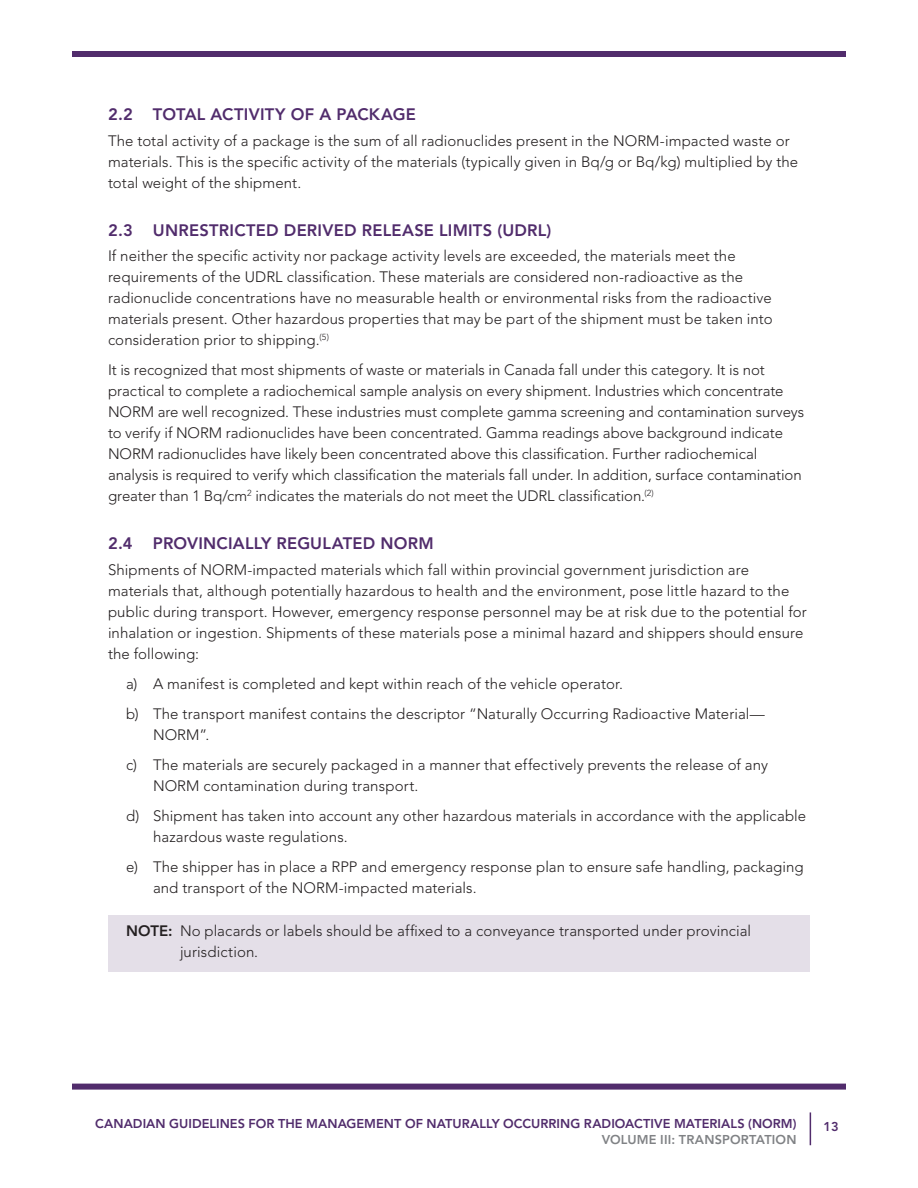
<style>
.page{position:relative;width:918px;height:1188px;background:#fff}
.page>*{position:absolute;margin:0;border:0;box-sizing:border-box;transform-origin:0 0}
.t1{font:800 16.5px "Avenir LT Std";letter-spacing:.015em;color:#512c6c}
.t2{font:300 15px/21px "Avenir LT Std";letter-spacing:.005em;color:#231f20}
.t3{font:800 12.75px "Avenir LT Std";letter-spacing:.005em;color:#512c6c}
.t4{font:800 12.75px "Avenir LT Std";letter-spacing:.015em;color:#808285}
.s1{font-weight:800}
</style>
<div class="page">
<div style="left:72px;top:51px;width:774px;height:6px;background:#512c6c"></div>
<div style="left:72px;top:1084px;width:774px;height:6px;background:#512c6c"></div>
<hr style="left:810px;top:1112px;width:1px;height:33px;background:#512c6c">
<div style="left:108px;top:915px;width:702px;height:57px;background:#e4dfe8"></div>
<p class="t1" style="left:108px;top:105px;width:309px">2.2 TOTAL ACTIVITY OF A PACKAGE</p>
<p class="t2" style="left:108px;top:130px;width:692px">The total activity of a package is the sum of all radionuclides present in the NORM-impacted waste or materials. This is the specific activity of the materials (typically given in Bq/g or Bq/kg) multiplied by the total weight of the shipment.</p>
<p class="t1" style="left:108px;top:220px;width:445px">2.3 UNRESTRICTED DERIVED RELEASE LIMITS (UDRL)</p>
<p class="t2" style="left:108px;top:246px;width:666px">If neither the specific activity nor package activity levels are exceeded, the materials meet the requirements of the UDRL classification. These materials are considered non-radioactive as the radionuclide concentrations have no measurable health or environmental risks from the radioactive materials present. Other hazardous properties that may be part of the shipment must be taken into consideration prior to shipping.<sup>(5)</sup></p>
<p class="t2" style="left:108px;top:360px;width:698px">It is recognized that most shipments of waste or materials in Canada fall under this category. It is not practical to complete a radiochemical sample analysis on every shipment. Industries which concentrate NORM are well recognized. These industries must complete gamma screening and contamination surveys to verify if NORM radionuclides have been concentrated. Gamma readings above background indicate NORM radionuclides have likely been concentrated above this classification. Further radiochemical analysis is required to verify which classification the materials fall under. In addition, surface contamination greater than 1 Bq/cm<sup>2</sup> indicates the materials do not meet the UDRL classification.<sup>(2)</sup></p>
<p class="t1" style="left:108px;top:534px;width:327px">2.4 PROVINCIALLY REGULATED NORM</p>
<p class="t2" style="left:108px;top:559px;width:700px">Shipments of NORM-impacted materials which fall within provincial government jurisdiction are materials that, although potentially hazardous to health and the environment, pose little hazard to the public during transport. However, emergency response personnel may be at risk due to the potential for inhalation or ingestion. Shipments of these materials pose a minimal hazard and shippers should ensure the following:</p>
<p class="t2" style="left:126px;top:669px;width:640px;line-height:30px">a) A manifest is completed and kept within reach of the vehicle operator.<br>b) The transport manifest contains the descriptor “Naturally Occurring Radioactive Material—</p>
<p class="t2" style="left:126px;top:720px;width:644px;line-height:30px;text-indent:27px">NORM”.<br>c) The materials are securely packaged in a manner that effectively prevents the release of any</p>
<p class="t2" style="left:126px;top:771px;width:682px;line-height:30px;text-indent:27px">NORM contamination during transport.<br>d) Shipment has taken into account any other hazardous materials in accordance with the applicable</p>
<p class="t2" style="left:126px;top:822px;width:679px;line-height:30px;text-indent:27px">hazardous waste regulations.<br>e) The shipper has in place a RPP and emergency response plan to ensure safe handling, packaging</p>
<p class="t2" style="left:153px;top:877px;width:325px">and transport of the NORM-impacted materials.</p>
<p class="t2" style="left:180px;top:921px;width:573px;text-indent:-54px"><span class="s1">NOTE:</span> No placards or labels should be affixed to a conveyance transported under provincial jurisdiction.</p>
<p class="t3" style="left:95px;top:1116px;width:703px">CANADIAN GUIDELINES FOR THE MANAGEMENT OF NATURALLY OCCURRING RADIOACTIVE MATERIALS (NORM)</p>
<p class="t4" style="left:602px;top:1132px;width:196px">VOLUME III: TRANSPORTATION</p>
<p class="t3" style="left:824px;top:1119px;width:17px">13</p>
</div>
